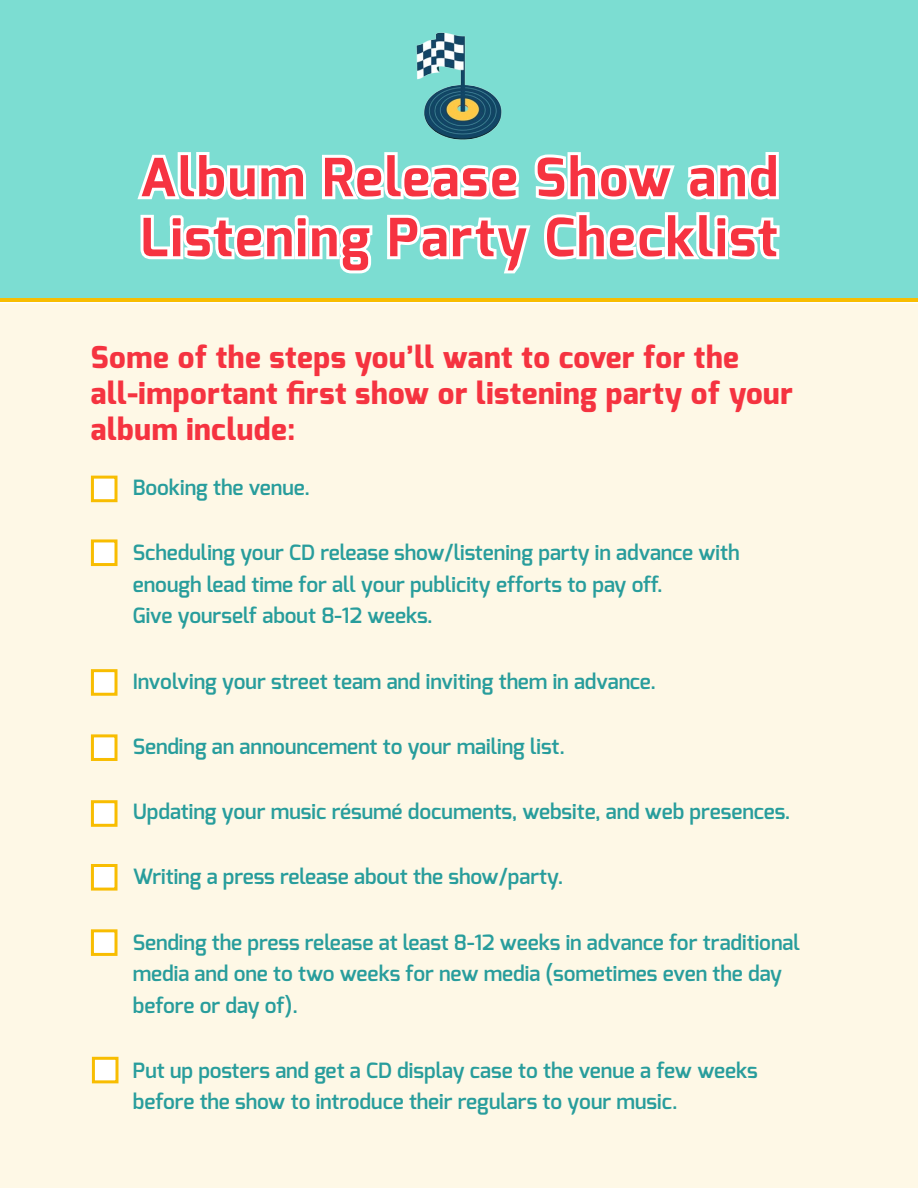
<style>
.page{position:relative;width:918px;height:1188px;background:#fff}
.page>*{position:absolute;margin:0;border:0;box-sizing:border-box;transform-origin:0 0}
.Special_Heading{font:700 52.5px/60px "Exo";letter-spacing:.04em;color:#f63341}
.Checklist{font:800 30px/36px "Exo";letter-spacing:.02em;color:#f53340}
.Checklist-2{font:600 21px/31.5px "Exo";color:#289d9c}
</style>
<div class="page">
<div style="left:0;top:303px;width:918px;height:885px;background:#fef8e6"></div>
<div style="left:0;top:0;width:918px;height:298px;background:#7cddd2"></div>
<hr style="left:0;top:298px;width:918px;height:4px;background:#f8bd01">
<div style="left:91px;top:476px;width:27px;height:26px;background:#fff;border:3px solid #f8bd01"></div>
<div style="left:91px;top:539px;width:27px;height:27px;background:#fff;border:3px solid #f8bd01"></div>
<div style="left:91px;top:669px;width:27px;height:27px;background:#fff;border:3px solid #f8bd01"></div>
<div style="left:91px;top:734px;width:27px;height:27px;background:#fff;border:3px solid #f8bd01"></div>
<div style="left:91px;top:800px;width:27px;height:27px;background:#fff;border:3px solid #f8bd01"></div>
<div style="left:92px;top:1057px;width:26px;height:26px;background:#fff;border:3px solid #f8bd01"></div>
<div style="left:91px;top:864px;width:27px;height:27px;background:#fff;border:3px solid #f8bd01"></div>
<div style="left:91px;top:929px;width:27px;height:27px;background:#fff;border:3px solid #f8bd01"></div>
<img style="left:416px;top:32px;width:86px;height:108px">
<svg style="left:137px;top:152px;width:643px;height:122px"></svg>
<p class="Special_Heading" style="left:140px;top:147px;width:640px">Album Release Show and<br>Listening Party Checklist</p>
<p class="Checklist" style="left:91px;top:339px;width:703px">Some of the steps you’ll want to cover for the all-important first show or listening party of your album include:</p>
<p class="Checklist-2" style="left:133px;top:472px;width:179px">Booking the venue.</p>
<p class="Checklist-2" style="left:133px;top:537px;width:608px">Scheduling your CD release show/listening party in advance with enough lead time for all your publicity efforts to pay off.<br>Give yourself about 8-12 weeks.</p>
<p class="Checklist-2" style="left:133px;top:665px;width:525px">Involving your street team and inviting them in advance.</p>
<p class="Checklist-2" style="left:133px;top:731px;width:434px">Sending an announcement to your mailing list.</p>
<p class="Checklist-2" style="left:133px;top:796px;width:659px">Updating your music résumé documents, website, and web presences.</p>
<p class="Checklist-2" style="left:133px;top:861px;width:432px">Writing a press release about the show/party.</p>
<p class="Checklist-2" style="left:133px;top:926px;width:669px">Sending the press release at least 8-12 weeks in advance for traditional media and one to two weeks for new media (sometimes even the day before or day of).</p>
<p class="Checklist-2" style="left:133px;top:1055px;width:626px">Put up posters and get a CD display case to the venue a few weeks before the show to introduce their regulars to your music.</p>
</div>
